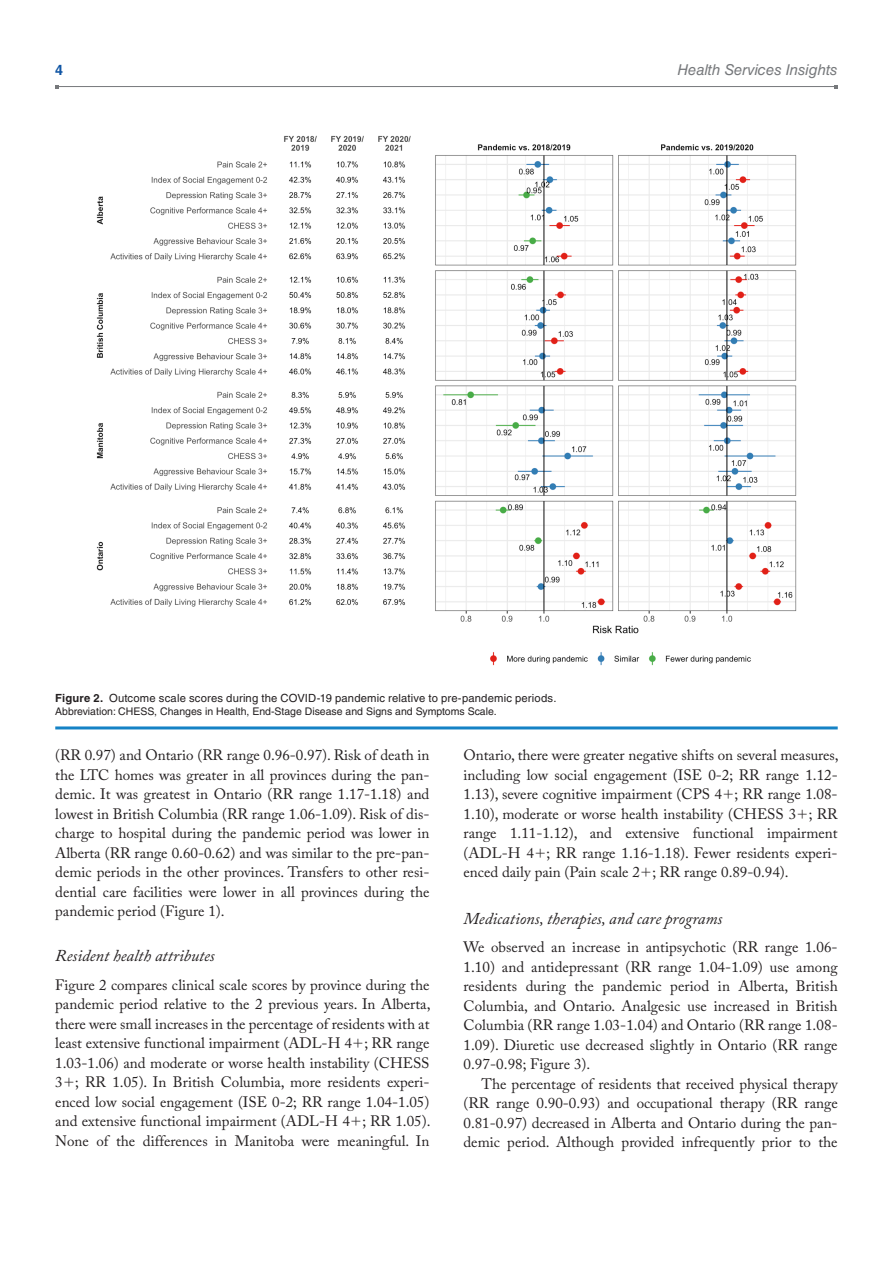
<style>
.page{position:relative;width:893px;height:1263px;background:#fff}
.page>*{position:absolute;margin:0;border:0;box-sizing:border-box;transform-origin:0 0}
.t1{font:italic 16.5px "Adobe Caslon Pro";color:#231f20}
.t2{font:15px/19.5px "Adobe Caslon Pro";color:#231f20;text-align:justify}
.t3{font:italic 15px "Helvetica LT Std";letter-spacing:-.005em;color:#76787b}
.t4{font:700 14.25px "Helvetica LT Std";color:#1055a4}
.t5{font:11.25px "Helvetica LT Std";letter-spacing:.015em;color:#231f20}
.t6{font:10.5px "Helvetica LT Std";color:#231f20}
.s1{font-weight:700}
</style>
<div class="page">
<hr style="left:57px;top:86px;width:779px;height:1px;background:#76787b">
<hr style="left:55px;top:726px;width:783px;height:3px;background:#1582c5">
<img style="left:96px;top:135px;width:701px;height:531px">
<p class="t4" style="left:55px;top:61px;width:9px">4</p>
<p class="t3" style="left:677px;top:61px;width:162px">Health Services Insights</p>
<p class="t5" style="left:55px;top:692px;width:503px"><span class="s1">Figure 2.</span> Outcome scale scores during the COVID-19 pandemic relative to pre-pandemic periods.</p>
<p class="t6" style="left:55px;top:705px;width:443px">Abbreviation: CHESS, Changes in Health, End-Stage Disease and Signs and Symptoms Scale.</p>
<p class="t2" style="left:55px;top:745px;width:376px">(RR 0.97) and Ontario (RR range 0.96-0.97). Risk of death in the LTC homes was greater in all provinces during the pan&shy;demic. It was greatest in Ontario (RR range 1.17-1.18) and lowest in British Columbia (RR range 1.06-1.09). Risk of dis&shy;charge to hospital during the pandemic period was lower in Alberta (RR range 0.60-0.62) and was similar to the pre-pan&shy;demic periods in the other provinces. Transfers to other resi&shy;dential care facilities were lower in all provinces during the pandemic period (Figure 1).</p>
<p class="t1" style="left:55px;top:946px;width:161px">Resident health attributes</p>
<p class="t2" style="left:55px;top:975px;width:377px">Figure 2 compares clinical scale scores by province during the pandemic period relative to the 2 previous years. In Alberta, there were small increases in the percentage of residents with at least extensive functional impairment (ADL-H 4 ; RR range 1.03-1.06) and moderate or worse health instability (CHESS 3 ; RR 1.05). In British Columbia, more residents experi&shy;enced low social engagement (ISE 0-2; RR range 1.04-1.05) and extensive functional impairment (ADL-H 4 ; RR 1.05).<br>None of the differences in Manitoba were meaningful. In</p>
<p class="t2" style="left:463px;top:745px;width:377px">Ontario, there were greater negative shifts on several measures, including low social engagement (ISE 0-2; RR range 1.12- 1.13), severe cognitive impairment (CPS 4 ; RR range 1.08- 1.10), moderate or worse health instability (CHESS 3 ; RR range 1.11-1.12), and extensive functional impairment (ADL-H 4 ; RR range 1.16-1.18). Fewer residents experi&shy;enced daily pain (Pain scale 2 ; RR range 0.89-0.94).</p>
<p class="t1" style="left:463px;top:908px;width:260px">Medications, therapies, and care programs</p>
<p class="t2" style="left:463px;top:937px;width:376px">We observed an increase in antipsychotic (RR range 1.06- 1.10) and antidepressant (RR range 1.04-1.09) use among residents during the pandemic period in Alberta, British Columbia, and Ontario. Analgesic use increased in British Columbia (RR range 1.03-1.04) and Ontario (RR range 1.08- 1.09). Diuretic use decreased slightly in Ontario (RR range 0.97-0.98; Figure 3).</p>
<p class="t2" style="left:463px;top:1074px;width:376px;text-indent:18px">The percentage of residents that received physical therapy (RR range 0.90-0.93) and occupational therapy (RR range 0.81-0.97) decreased in Alberta and Ontario during the pan&shy;demic period. Although provided infrequently prior to the</p>
</div>
